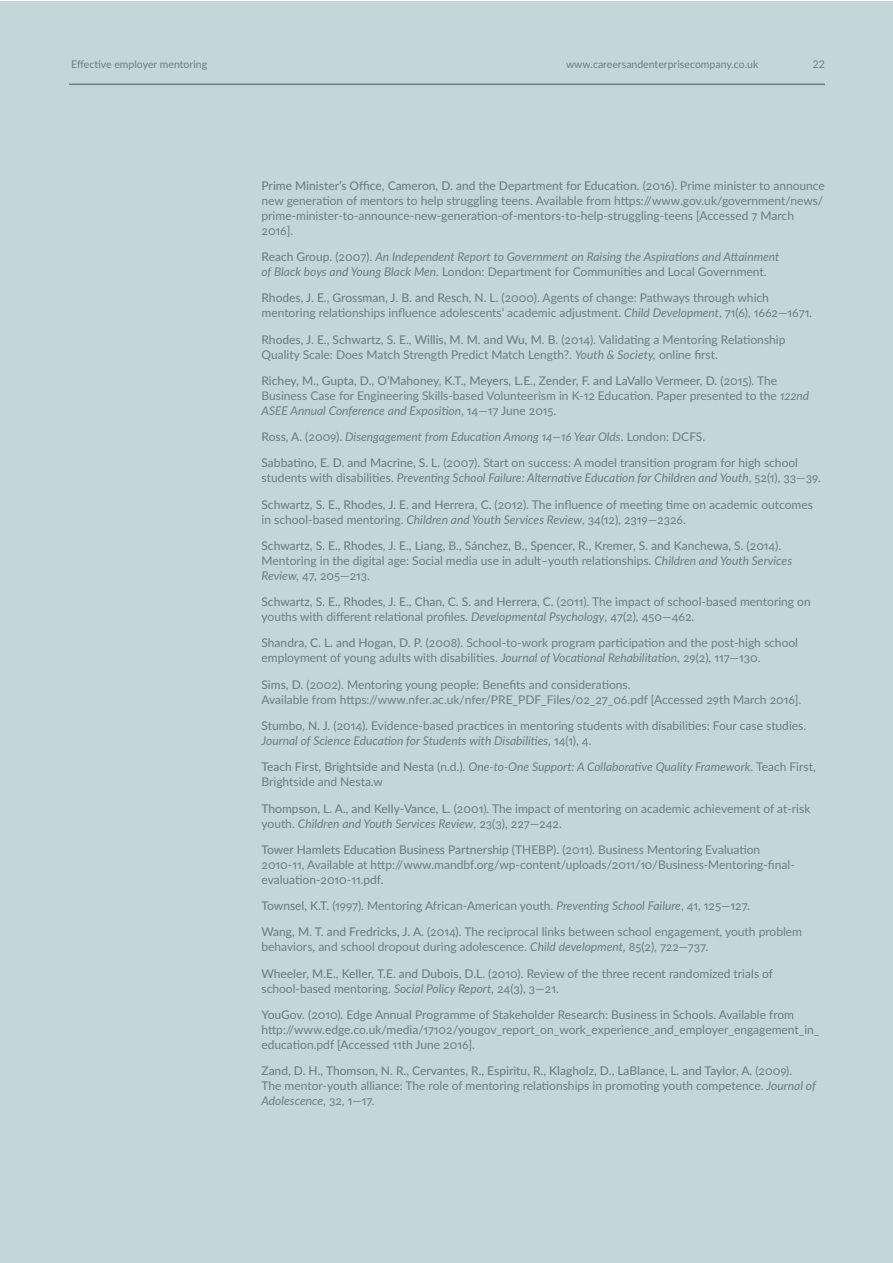
<style>
.page{position:relative;width:893px;height:1263px;background:#fff}
.page>*{position:absolute;margin:0;border:0;box-sizing:border-box;transform-origin:0 0}
.t1{font:12px/15px "Lato";color:#6c7e7e}
.t2{font:italic 12px/15px "Lato";color:#6c7e7e}
.t3{font:500 12px/26.2px "Lato";color:#6c7e7e}
.t4{font:10.5px "Lato";color:#6c7e7e}
.s1{font-weight:500}
.s2{font-weight:500;font-style:normal}
.s3{font-style:normal}
.s4{font-style:italic}
.s5{font-weight:400}
.s6{font-weight:400;font-style:italic}
</style>
<div class="page">
<div style="left:0;top:1px;width:892px;height:1262px;background:#c4d7d8"></div>
<hr style="left:69px;top:84px;width:756px;height:1px;background:#6c7e7e">
<p class="t4" style="left:71px;top:58px;width:137px">Effective employer mentoring</p>
<p class="t4" style="left:566px;top:58px;width:194px">www.careersandenterprisecompany.co.uk</p>
<p class="t4" style="left:813px;top:58px;width:14px">22</p>
<p class="t1" style="left:261px;top:178px;width:565px"><span class="s1">Prime Minister’s Office, Cameron, D. and the Department for Education.</span> (2016). Prime minister to announce new generation of mentors to help struggling teens. Available from https://www.gov.uk/government/news/ prime-minister-to-announce-new-generation-of-mentors-to-help-struggling-teens [Accessed 7 March 2016].</p>
<p class="t2" style="left:261px;top:249px;width:519px"><span class="s2">Reach Group.</span> <span class="s3">(2007).</span> An Independent Report to Government on Raising the Aspirations and Attainment of Black boys and Young Black Men<span class="s3">. London: Department for Communities and Local Government.</span></p>
<p class="t1" style="left:261px;top:290px;width:552px"><span class="s1">Rhodes, J. E., Grossman, J. B. and Resch, N. L.</span> (2000). Agents of change: Pathways through which mentoring relationships influence adolescents’ academic adjustment. <span class="s4">Child Development</span>, 71(6), 1662—1671.</p>
<p class="t1" style="left:261px;top:331px;width:525px"><span class="s1">Rhodes, J. E., Schwartz, S. E., Willis, M. M. and Wu, M. B.</span> (2014). Validating a Mentoring Relationship<br>Quality Scale: Does Match Strength Predict Match Length?. <span class="s4">Youth &amp; Society,</span> online first.</p>
<p class="t1" style="left:261px;top:373px;width:549px"><span class="s1">Richey, M., Gupta, D., O’Mahoney, K.T., Meyers, L.E., Zender, F. and LaVallo Vermeer, D.</span> (2015). The<br>Business Case for Engineering Skills-based Volunteerism in K-12 Education. Paper presented to the <span class="s4">122nd<br>ASEE Annual Conference and Exposition</span>, 14—17 June 2015.</p>
<p class="t1" style="left:261px;top:423px;width:538px;line-height:26.2px"><span class="s1">Ross, A.</span> (2009). <span class="s4">Disengagement from Education Among 14—16 Year Olds</span>. London: DCFS.<br><span class="s1">Sabbatino, E. D. and Macrine, S. L.</span> (2007). Start on success: A model transition program for high school</p>
<p class="t1" style="left:261px;top:465px;width:561px;line-height:26.2px">students with disabilities. <span class="s4">Preventing School Failure: Alternative Education for Children and Youth</span>, 52(1), 33—39.<br><span class="s1">Schwartz, S. E., Rhodes, J. E. and Herrera, C.</span> (2012). The influence of meeting time on academic outcomes</p>
<p class="t3" style="left:261px;top:506px;width:521px"><span class="s5">in school-based mentoring.</span> <span class="s6">Children and Youth Services Review</span><span class="s5">, 34(12), 2319—2326.<br></span>Schwartz, S. E., Rhodes, J. E., Liang, B., Sánchez, B., Spencer, R., Kremer, S. and Kanchewa, S. <span class="s5">(2014).</span></p>
<p class="t1" style="left:261px;top:553px;width:532px">Mentoring in the digital age: Social media use in adult–youth relationships. <span class="s4">Children and Youth Services<br>Review,</span> 47, 205—213.</p>
<p class="t1" style="left:261px;top:594px;width:551px"><span class="s1">Schwartz, S. E., Rhodes, J. E., Chan, C. S. and Herrera, C.</span> (2011). The impact of school-based mentoring on youths with different relational profiles. <span class="s4">Developmental Psychology</span>, 47(2), 450—462.</p>
<p class="t1" style="left:261px;top:635px;width:538px"><span class="s1">Shandra, C. L. and Hogan, D. P.</span> (2008). School-to-work program participation and the post-high school employment of young adults with disabilities. <span class="s4">Journal of Vocational Rehabilitation</span>, 29(2), 117—130.</p>
<p class="t1" style="left:261px;top:677px;width:541px"><span class="s1">Sims, D.</span> (2002). Mentoring young people: Benefits and considerations.<br>Available from https://www.nfer.ac.uk/nfer/PRE_PDF_Files/02_27_06.pdf [Accessed 29th March 2016].</p>
<p class="t1" style="left:261px;top:718px;width:546px"><span class="s1">Stumbo, N. J.</span> (2014). Evidence-based practices in mentoring students with disabilities: Four case studies.<br><span class="s4">Journal of Science Education for Students with Disabilities</span>, 14(1), 4.</p>
<p class="t2" style="left:261px;top:759px;width:556px"><span class="s2">Teach First, Brightside and Nesta</span> <span class="s3">(n.d.).</span> One-to-One Support: A Collaborative Quality Framework<span class="s3">. Teach First,<br>Brightside and Nesta.w</span></p>
<p class="t1" style="left:261px;top:800px;width:550px"><span class="s1">Thompson, L. A., and Kelly-Vance, L.</span> (2001). The impact of mentoring on academic achievement of at-risk youth. <span class="s4">Children and Youth Services Review</span>, 23(3), 227—242.</p>
<p class="t1" style="left:261px;top:842px;width:535px"><span class="s1">Tower Hamlets Education Business Partnership</span> (THEBP). (2011). Business Mentoring Evaluation<br>2010-11, Available at http://www.mandbf.org/wp-content/uploads/2011/10/Business-Mentoring-final&shy;evaluation-2010-11.pdf.</p>
<p class="t1" style="left:261px;top:892px;width:542px;line-height:26.2px"><span class="s1">Townsel, K.T.</span> (1997). Mentoring African-American youth. <span class="s4">Preventing School Failure</span>, 41, 125—127.<br><span class="s1">Wang, M. T. and Fredricks, J. A.</span> (2014). The reciprocal links between school engagement, youth problem</p>
<p class="t1" style="left:261px;top:933px;width:513px;line-height:26.2px">behaviors, and school dropout during adolescence. <span class="s4">Child development,</span> 85(2), 722—737.<br><span class="s1">Wheeler, M.E., Keller, T.E. and Dubois, D.L.</span> (2010). Review of the three recent randomized trials of</p>
<p class="t1" style="left:261px;top:975px;width:534px;line-height:26.2px">school-based mentoring. <span class="s4">Social Policy Report</span>, 24(3), 3—21.<br><span class="s1">YouGov.</span> (2010). Edge Annual Programme of Stakeholder Research: Business in Schools. Available from</p>
<p class="t1" style="left:261px;top:1022px;width:559px">http://www.edge.co.uk/media/17102/yougov_report_on_work_experience_and_employer_engagement_in_ education.pdf [Accessed 11th June 2016].</p>
<p class="t1" style="left:261px;top:1063px;width:556px"><span class="s1">Zand, D. H., Thomson, N. R., Cervantes, R., Espiritu, R., Klagholz, D., LaBlance, L. and Taylor, A.</span> (2009).<br>The mentor-youth alliance: The role of mentoring relationships in promoting youth competence. <span class="s4">Journal of<br>Adolescence</span>, 32, 1—17.</p>
</div>
